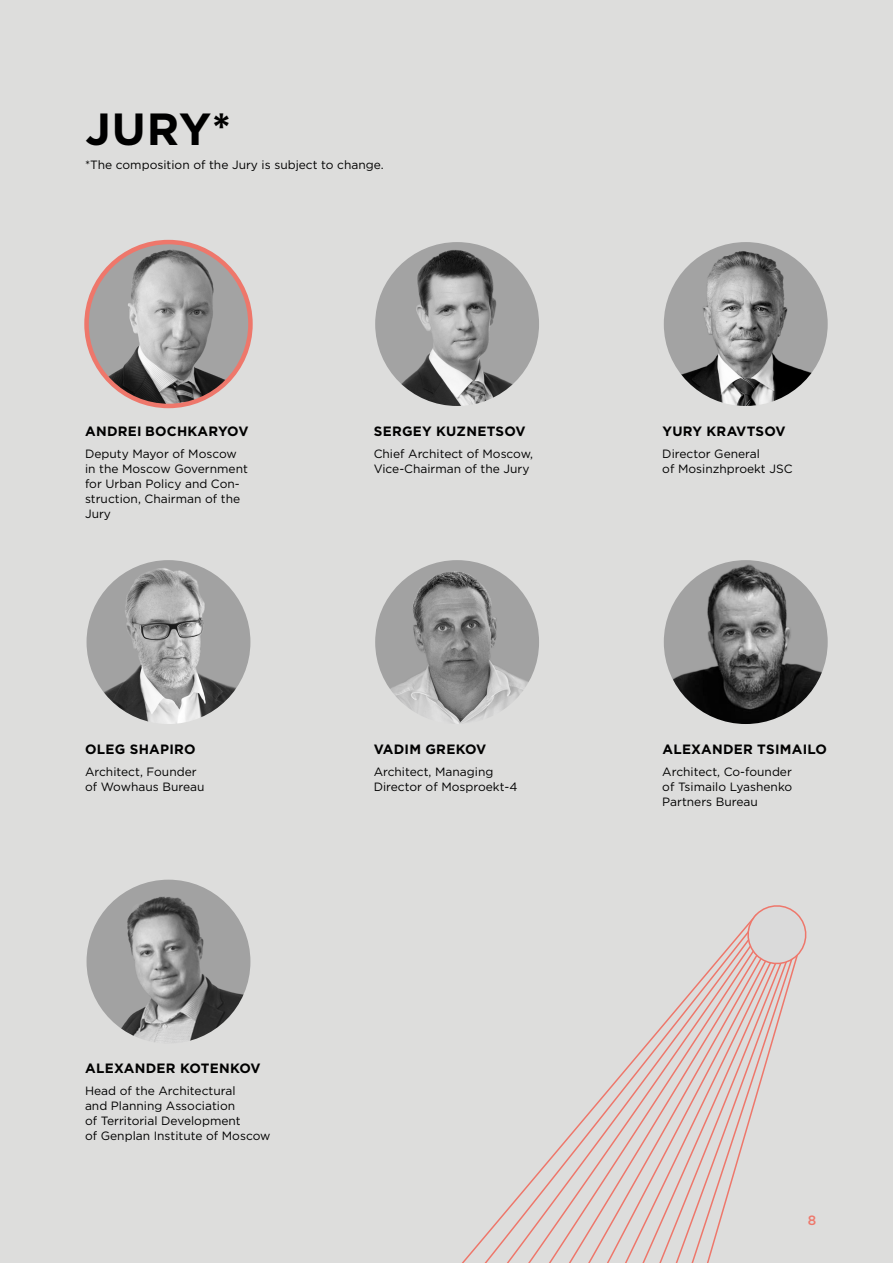
<style>
.page{position:relative;width:893px;height:1263px;background:#dddddc}
.page>*{position:absolute;margin:0;border:0;box-sizing:border-box;transform-origin:0 0}
.t1{font:700 45px "Gotham Pro";color:#000}
.t2{font:700 13.5px "Gotham Pro";letter-spacing:.02em;color:#000}
.t3{font:500 13.5px "Gotham Pro";color:#ee776b}
.t4{font:12px/15px "Gotham Pro";color:#000}
</style>
<div class="page">
<img style="left:87px;top:242px;width:163px;height:164px;border-radius:82px">
<div style="left:84px;top:240px;width:169px;height:168px;border:4px solid #ee776b;border-radius:50%"></div>
<img style="left:375px;top:242px;width:164px;height:164px;border-radius:82px">
<img style="left:664px;top:242px;width:164px;height:164px;border-radius:82px">
<img style="left:87px;top:560px;width:163px;height:164px;border-radius:82px">
<img style="left:87px;top:880px;width:163px;height:163px;border-radius:82px">
<img style="left:375px;top:560px;width:164px;height:164px;border-radius:82px">
<svg style="left:202px;top:912px;width:593px;height:351px"></svg>
<svg style="left:743px;top:905px;width:64px;height:61px"></svg>
<img style="left:664px;top:560px;width:164px;height:164px;border-radius:82px">
<h1 class="t1" style="left:85px;top:103px;width:147px">JURY*</h1>
<p class="t4" style="left:85px;top:158px;width:300px">*The composition of the Jury is subject to change.</p>
<p class="t2" style="left:85px;top:423px;width:165px">ANDREI BOCHKARYOV</p>
<p class="t2" style="left:374px;top:423px;width:153px">SERGEY KUZNETSOV</p>
<p class="t2" style="left:662px;top:423px;width:125px">YURY KRAVTSOV</p>
<p class="t4" style="left:85px;top:446px;width:164px">Deputy Mayor of Moscow in the Moscow Government for Urban Policy and Con&shy;struction, Chairman of the<br>Jury</p>
<p class="t4" style="left:374px;top:446px;width:161px">Chief Architect of Moscow,<br>Vice-Chairman of the Jury</p>
<p class="t4" style="left:662px;top:446px;width:132px">Director General<br>of Mosinzhproekt JSC</p>
<p class="t2" style="left:85px;top:741px;width:112px">OLEG SHAPIRO</p>
<p class="t4" style="left:85px;top:764px;width:121px">Architect, Founder of Wowhaus Bureau</p>
<p class="t2" style="left:374px;top:741px;width:114px">VADIM GREKOV</p>
<p class="t4" style="left:374px;top:764px;width:145px">Architect, Managing<br>Director of Mosproekt-4</p>
<p class="t2" style="left:85px;top:1061px;width:177px">ALEXANDER KOTENKOV</p>
<p class="t4" style="left:85px;top:1083px;width:187px">Head of the Architectural<br>and Planning Association<br>of Territorial Development<br>of Genplan Institute of Moscow</p>
<p class="t2" style="left:662px;top:741px;width:166px">ALEXANDER TSIMAILO</p>
<p class="t4" style="left:662px;top:764px;width:131px;text-align:justify">Architect, Co-founder of Tsimailo Lyashenko Partners Bureau</p>
<p class="t3" style="left:808px;top:1212px;width:10px">8</p>
</div>
